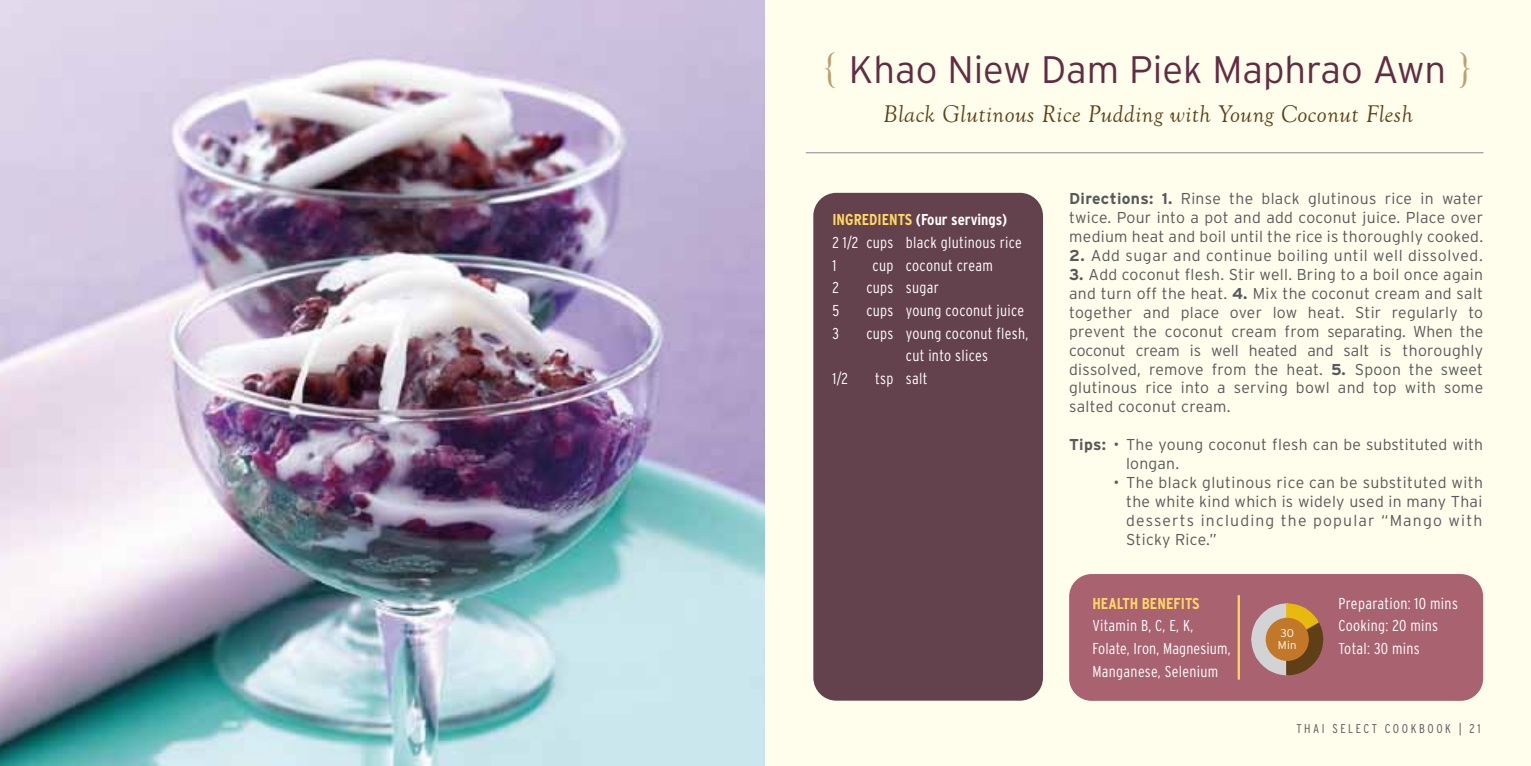
<style>
.page{position:relative;width:1531px;height:766px;background:#fff}
.page>*{position:absolute;margin:0;border:0;box-sizing:border-box;transform-origin:0 0}
.t1{font:300 38.25px "Interstate";color:#612d44}
.t2{font:italic 24.75px "Goudy Old Style T";letter-spacing:.02em;color:#5e3f16}
.t3{font:300 15.75px/18.9px "Interstate";letter-spacing:.02em;color:#58595b;text-align:justify}
.t4{font:300 condensed 15.75px/22.7px "Interstate";letter-spacing:.02em;color:#fff}
.t5{font:300 15.75px "Interstate";letter-spacing:.04em;color:#58595b}
.t6{font:700 condensed 15.75px "Interstate";color:#ffd761}
.t7{font:300 condensed 12.6px "Interstate";letter-spacing:.2em;color:#58595b}
.t8{font:300 11.25px/11.2px "Interstate";color:#fff}
.s1{font-family:"Trajan Pro";font-weight:400;font-size:41.18px;color:#baa172}
.s2{font-weight:700;color:#ffd761}
.s3{font-weight:700}
</style>
<div class="page">
<img style="left:0;top:0;width:765px;height:765px">
<div style="left:765px;top:0;width:766px;height:765px;background:#fffdeb"></div>
<div style="left:1069px;top:574px;width:414px;height:126px;background:#a86270;border-radius:23px"></div>
<hr style="left:806px;top:152px;width:677px;height:1px;background:#939598">
<hr style="left:1237px;top:595px;width:3px;height:84px;background:#ffd761">
<div style="left:813px;top:193px;width:230px;height:507px;background:#64424d;border-radius:23px"></div>
<svg style="left:1251px;top:603px;width:73px;height:73px"></svg>
<div style="left:1265px;top:617px;width:44px;height:43px;background:#c27828;border-radius:50%"></div>
<h1 class="t1" style="left:823px;top:48px;width:651px"><span class="s1">{</span> Khao Niew Dam Piek Maphrao Awn <span class="s1">}</span></h1>
<h2 class="t2" style="left:883px;top:101px;width:531px">Black Glutinous Rice Pudding with Young Coconut Flesh</h2>
<p class="t4" style="left:832px;top:208px;width:191px"><span class="s2">INGREDIENTS</span> <span class="s3">(Four servings)<br></span>2 1/2 cups black glutinous rice<br>1</p>
<p class="t4" style="left:872px;top:253px;width:122px">cup coconut cream</p>
<p class="t4" style="left:832px;top:276px;width:8px">2</p>
<p class="t4" style="left:866px;top:276px;width:74px">cups sugar</p>
<p class="t4" style="left:832px;top:299px;width:8px">5</p>
<p class="t4" style="left:866px;top:299px;width:159px">cups young coconut juice</p>
<p class="t4" style="left:832px;top:321px;width:8px">3</p>
<p class="t4" style="left:866px;top:321px;width:163px;text-align:center">cups young coconut flesh, cut into slices</p>
<p class="t4" style="left:832px;top:367px;width:17px">1/2</p>
<p class="t4" style="left:875px;top:367px;width:54px">tsp salt</p>
<p class="t3" style="left:1069px;top:189px;width:415px"><span class="s3">Directions: 1.</span> Rinse the black glutinous rice in water twice. Pour into a pot and add coconut juice. Place over medium heat and boil until the rice is thoroughly cooked.</p>
<p class="t5" style="left:1069px;top:246px;width:415px"><span class="s3">2.</span> Add sugar and continue boiling until well dissolved.</p>
<p class="t3" style="left:1069px;top:265px;width:415px"><span class="s3">3.</span> Add coconut flesh. Stir well. Bring to a boil once again and turn off the heat. <span class="s3">4.</span> Mix the coconut cream and salt together and place over low heat. Stir regularly to prevent the coconut cream from separating. When the coconut cream is well heated and salt is thoroughly dissolved, remove from the heat. <span class="s3">5.</span> Spoon the sweet glutinous rice into a serving bowl and top with some salted coconut cream.</p>
<p class="t3" style="left:1126px;top:435px;width:358px;text-indent:-57px"><span class="s3">Tips:</span> • The young coconut flesh can be substituted with longan.</p>
<p class="t3" style="left:1126px;top:472px;width:358px;text-indent:-13px">• The black glutinous rice can be substituted with the white kind which is widely used in many Thai desserts including the popular “Mango with Sticky Rice.”</p>
<p class="t6" style="left:1092px;top:594px;width:109px">HEALTH BENEFITS</p>
<p class="t4" style="left:1092px;top:614px;width:140px">Vitamin B, C, E, K,<br>Folate, Iron, Magnesium,<br>Manganese, Selenium</p>
<p class="t8" style="left:1278px;top:627px;width:20px">30<br>Min</p>
<p class="t4" style="left:1338px;top:591px;width:121px">Preparation: 10 mins<br>Cooking: 20 mins<br>Total: 30 mins</p>
<p class="t7" style="left:1296px;top:721px;width:186px">THAI SELECT COOKBOOK | 21</p>
</div>
